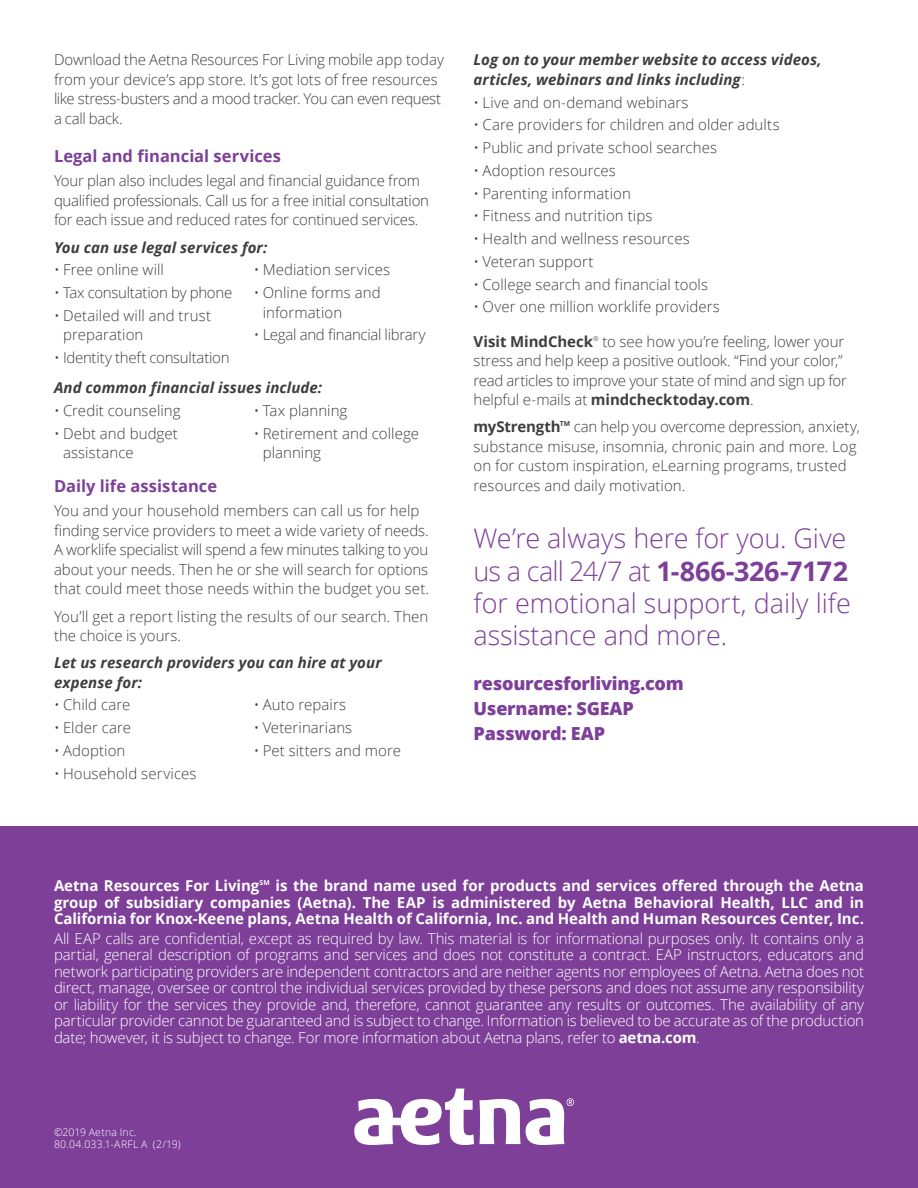
<style>
.page{position:relative;width:918px;height:1188px;background:#fff}
.page>*{position:absolute;margin:0;border:0;box-sizing:border-box;transform-origin:0 0}
.Callout{font:300 27px/32.4px "Open Sans";letter-spacing:-.005em;color:#7d3f98}
.Callout-2{font:800 18px/25.2px "Open Sans";letter-spacing:-.01em;color:#7d3f98}
.Body_headline{font:700 16.5px "Open Sans";letter-spacing:.005em;color:#7d3f98}
.Body{font:300 15px/19.5px "Open Sans";color:#3e3e3f}
.C3-Disclaimer_8_9{font:300 15px/16.5px "Open Sans";letter-spacing:-.015em;color:#fff;text-align:justify}
.Callout-3{font:300 15px/19.5px "Open Sans";letter-spacing:-.005em;color:#3e3e3f}
.Disclaimer{font:700 15px/16.5px "Open Sans";letter-spacing:-.005em;color:#fff;text-align:justify}
.Body-2{font:italic 700 15px/19.5px "Open Sans";letter-spacing:.005em;color:#3e3e3f}
.Body-3{font:300 15px "Open Sans";letter-spacing:-.02em;color:#3e3e3f}
.Callout-4{font:700 15px "Open Sans";letter-spacing:-.005em;color:#3e3e3f}
.APN{font:300 10.5px "Open Sans";letter-spacing:.02em;color:#fff}
.Disclaimer-2{font:700 6.75px "Open Sans";color:#fff}
.Callout-5{font:700 6.75px "Open Sans";color:#3e3e3f}
.Callout-6{font:300 6.75px "Open Sans";color:#3e3e3f}
.s1{font-weight:300;font-style:normal}
.s2{font-weight:700}
</style>
<div class="page">
<div style="left:0;top:826px;width:918px;height:362px;background:#7d3f98"></div>
<svg style="left:354px;top:1089px;width:220px;height:56px"></svg>
<p class="Body" style="left:54px;top:50px;width:392px">Download the Aetna Resources For Living mobile app today from your device’s app store. It’s got lots of free resources like stress-busters and a mood tracker. You can even request a call back.</p>
<h2 class="Body_headline" style="left:54px;top:144px;width:228px">Legal and financial services</h2>
<p class="Body" style="left:54px;top:171px;width:377px">Your plan also includes legal and financial guidance from qualified professionals. Call us for a free initial consultation for each issue and reduced rates for continued services.</p>
<p class="Body-2" style="left:54px;top:237px;width:215px">You can use legal services for:</p>
<p class="Body" style="left:54px;top:260px;width:111px">• Free online will</p>
<p class="Body-3" style="left:54px;top:282px;width:180px">• Tax consultation by phone</p>
<p class="Body" style="left:63px;top:305px;width:150px;text-indent:-9px">• Detailed will and trust preparation</p>
<p class="Body-3" style="left:54px;top:347px;width:177px">• Identity theft consultation</p>
<p class="Body" style="left:254px;top:260px;width:138px">• Mediation services</p>
<p class="Body" style="left:263px;top:282px;width:119px;text-indent:-9px">• Online forms and information</p>
<p class="Body-3" style="left:254px;top:325px;width:174px">• Legal and financial library</p>
<p class="Body-2" style="left:54px;top:378px;width:270px">And common financial issues include:</p>
<p class="Body" style="left:54px;top:400px;width:128px">• Credit counseling</p>
<p class="Body" style="left:63px;top:423px;width:116px;text-indent:-9px">• Debt and budget assistance</p>
<p class="Body" style="left:254px;top:400px;width:95px">• Tax planning</p>
<p class="Body" style="left:263px;top:423px;width:158px;text-indent:-9px">• Retirement and college planning</p>
<h2 class="Body_headline" style="left:54px;top:474px;width:165px">Daily life assistance</h2>
<p class="Body" style="left:54px;top:501px;width:377px">You and your household members can call us for help finding service providers to meet a wide variety of needs.<br>A worklife specialist will spend a few minutes talking to you about your needs. Then he or she will search for options that could meet those needs within the budget you set.</p>
<p class="Body" style="left:54px;top:606px;width:376px">You’ll get a report listing the results of our search. Then the choice is yours.</p>
<p class="Body-2" style="left:54px;top:653px;width:329px">Let us research providers you can hire at your expense for:</p>
<p class="Body" style="left:54px;top:695px;width:78px">• Child care</p>
<p class="Body" style="left:54px;top:718px;width:79px">• Elder care</p>
<p class="Body" style="left:54px;top:740px;width:73px">• Adoption</p>
<p class="Body" style="left:54px;top:763px;width:144px">• Household services</p>
<p class="Body" style="left:254px;top:695px;width:94px">• Auto repairs</p>
<p class="Body" style="left:254px;top:718px;width:100px">• Veterinarians</p>
<p class="Body" style="left:254px;top:740px;width:149px">• Pet sitters and more</p>
<p class="Body-2" style="left:474px;top:50px;width:350px">Log on to your member website to access videos, articles, webinars and links including<span class="s1">:</span></p>
<p class="Body" style="left:474px;top:92px;width:216px">• Live and on-demand webinars</p>
<p class="Body" style="left:474px;top:115px;width:308px">• Care providers for children and older adults</p>
<p class="Body" style="left:474px;top:138px;width:245px">• Public and private school searches</p>
<p class="Body" style="left:474px;top:160px;width:144px">• Adoption resources</p>
<p class="Body" style="left:474px;top:183px;width:159px">• Parenting information</p>
<p class="Body" style="left:474px;top:206px;width:180px">• Fitness and nutrition tips</p>
<p class="Body" style="left:474px;top:229px;width:218px">• Health and wellness resources</p>
<p class="Body" style="left:474px;top:251px;width:122px">• Veteran support</p>
<p class="Body" style="left:474px;top:274px;width:236px">• College search and financial tools</p>
<p class="Body" style="left:474px;top:297px;width:248px">• Over one million worklife providers</p>
<p class="Callout-4" style="left:474px;top:331px;width:121px">Visit MindCheck</p>
<p class="Callout-6" style="left:593px;top:334px;width:7px">®</p>
<p class="Callout-3" style="left:474px;top:331px;width:375px;text-indent:129px">to see how you’re feeling, lower your stress and help keep a positive outlook. “Find your color,” read articles to improve your state of mind and sign up for helpful e-mails at <span class="s2">mindchecktoday.com</span>.</p>
<p class="Callout-4" style="left:474px;top:416px;width:89px">myStrength</p>
<p class="Callout-5" style="left:560px;top:419px;width:12px">TM</p>
<p class="Callout-3" style="left:474px;top:417px;width:388px;text-indent:100px">can help you overcome depression, anxiety, substance misuse, insomnia, chronic pain and more. Log on for custom inspiration, eLearning programs, trusted resources and daily motivation.</p>
<p class="Callout" style="left:474px;top:522px;width:379px">We’re always here for you. Give us a call 24/7 at <span class="s2">1-866-326-7172 </span>for emotional support, daily life assistance and more.</p>
<p class="Callout-2" style="left:474px;top:669px;width:212px">resourcesforliving.com<br>Username: SGEAP<br>Password: EAP</p>
<p class="Disclaimer" style="left:54px;top:877px;width:812px;text-indent:221px">is the brand name used for products and services offered through the Aetna group of subsidiary companies (Aetna). The EAP is administered by Aetna Behavioral Health, LLC and in California for Knox-Keene plans, Aetna Health of California, Inc. and Health and Human Resources Center, Inc.</p>
<p class="C3-Disclaimer_8_9" style="left:54px;top:930px;width:812px">All EAP calls are confidential, except as required by law. This material is for informational purposes only. It contains only a partial, general description of programs and services and does not constitute a contract. EAP instructors, educators and network participating providers are independent contractors and are neither agents nor employees of Aetna. Aetna does not direct, manage, oversee or control the individual services provided by these persons and does not assume any responsibility or liability for the services they provide and, therefore, cannot guarantee any results or outcomes. The availability of any particular provider cannot be guaranteed and is subject to change. Information is believed to be accurate as of the production date; however, it is subject to change. For more information about Aetna plans, refer to <span class="s2">aetna.com</span>.</p>
<p class="Disclaimer" style="left:54px;top:877px;width:207px">Aetna Resources For Living</p>
<p class="Disclaimer-2" style="left:260px;top:878px;width:12px">SM</p>
<p class="APN" style="left:54px;top:1125px;width:84px">©2019 Aetna Inc.</p>
<p class="APN" style="left:54px;top:1137px;width:128px">80.04.033.1-ARFL A (2/19)</p>
</div>
